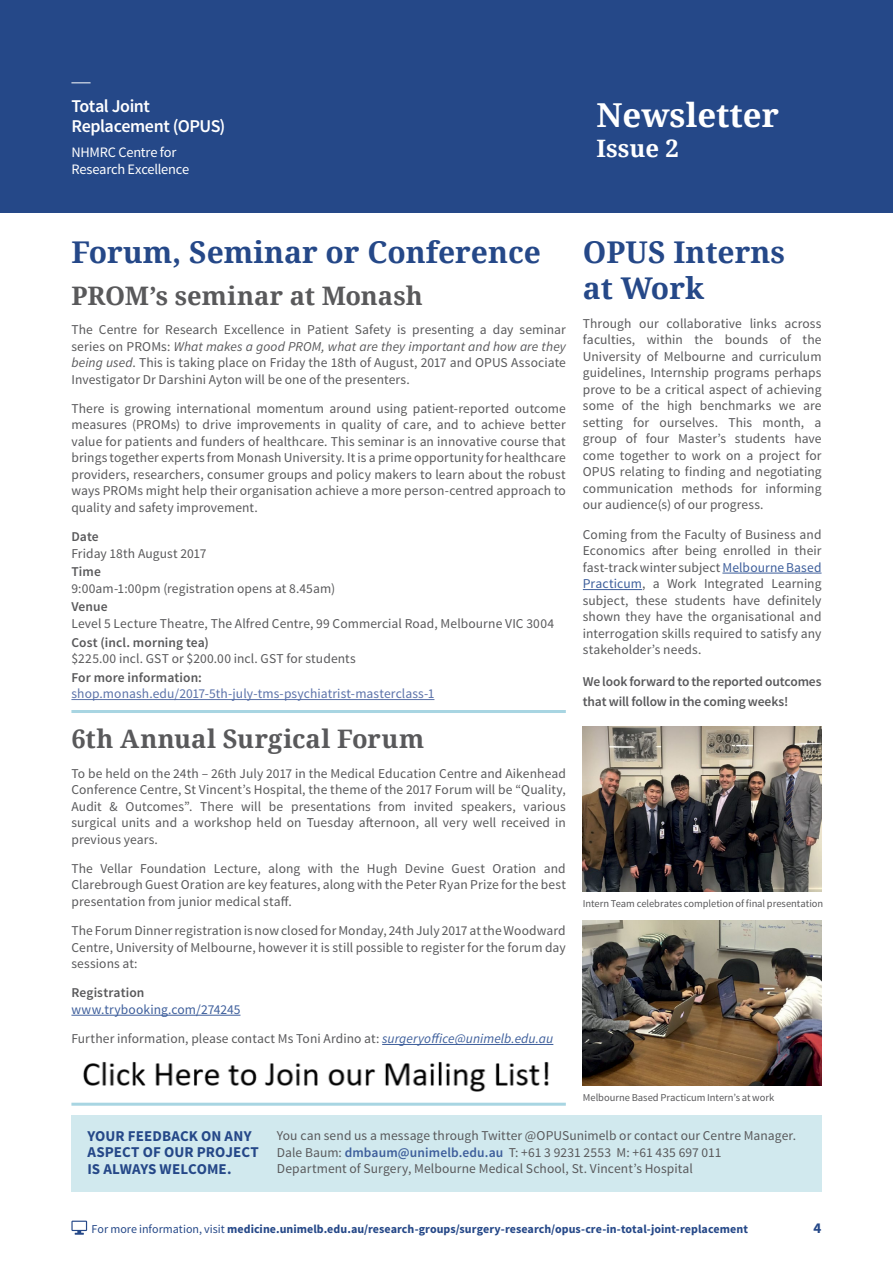
<style>
.page{position:relative;width:893px;height:1263px;background:#fff}
.page>*{position:absolute;margin:0;border:0;box-sizing:border-box;transform-origin:0 0}
.t1{font:700 33px "Noto Serif";color:#fff}
.t2{font:700 30px/35.4px "Noto Serif";color:#254888}
.t3{font:700 25.5px "Noto Serif";color:#59595b}
.t4{font:700 24px "Noto Serif";color:#fff}
.t5{font:600 18px/19.5px "Source Sans Pro";letter-spacing:-.025em;color:#fff}
.t6{font:700 15px/16.2px "Source Sans Pro";letter-spacing:.005em;color:#254888}
.t7{font:14.4px/17.2px "Source Sans Pro";letter-spacing:-.015em;color:#fff}
.t8{font:13.5px/16.5px "Source Sans Pro";letter-spacing:.01em;color:#59595b;text-align:justify}
.t9{font:600 13.5px/19.5px "Source Sans Pro";color:#59595b}
.t10{font:13.5px "Source Sans Pro";letter-spacing:.005em;color:#5b72a9}
.t11{font:700 12px "Source Sans Pro";letter-spacing:.005em;color:#254888}
.t12{font:10.5px "Source Sans Pro";letter-spacing:-.005em;color:#59595b}
.s1{font-style:italic}
.s2{color:#3d5e9b}
.s3{font-style:italic;color:#3d5e9b}
.s4{font-weight:600;color:#3d5e9b}
.s5{font-weight:400}
</style>
<div class="page">
<div style="left:0;top:0;width:893px;height:213px;background:#254888"></div>
<svg style="left:71px;top:82px;width:20px;height:1px"></svg>
<hr style="left:71px;top:699px;width:363px;height:1px;background:#5b72a9">
<hr style="left:71px;top:1015px;width:169px;height:1px;background:#3d5e9b">
<hr style="left:382px;top:1044px;width:171px;height:1px;background:#3d5e9b">
<hr style="left:71px;top:710px;width:495px;height:3px;background:#a8d5e2">
<hr style="left:71px;top:1103px;width:495px;height:3px;background:#a8d5e2">
<svg style="left:71px;top:1220px;width:16px;height:15px"></svg>
<hr style="left:722px;top:573px;width:99px;height:1px;background:#3d5e9b">
<hr style="left:583px;top:589px;width:59px;height:1px;background:#3d5e9b">
<img style="left:583px;top:920px;width:238px;height:166px">
<img style="left:583px;top:726px;width:238px;height:165px">
<div style="left:71px;top:1114px;width:750px;height:77px;background:#d1e9ee"></div>
<img style="left:83px;top:1062px;width:466px;height:30px">
<h3 class="t5" style="left:71px;top:97px;width:156px">Total Joint<br>Replacement (OPUS)</h3>
<p class="t7" style="left:71px;top:144px;width:119px">NHMRC Centre for<br>Research Excellence</p>
<h1 class="t1" style="left:596px;top:92px;width:184px">Newsletter</h1>
<h3 class="t4" style="left:596px;top:131px;width:84px">Issue 2</h3>
<h2 class="t2" style="left:71px;top:233px;width:471px">Forum, Seminar or Conference</h2>
<h3 class="t3" style="left:71px;top:278px;width:353px">PROM’s seminar at Monash</h3>
<p class="t8" style="left:71px;top:322px;width:496px">The Centre for Research Excellence in Patient Safety is presenting a day seminar series on PROMs: <span class="s1">What makes a good PROM, what are they important and how are they being used</span>. This is taking place on Friday the 18th of August, 2017 and OPUS Associate Investigator Dr Darshini Ayton will be one of the presenters.</p>
<p class="t8" style="left:71px;top:400px;width:496px">There is growing international momentum around using patient-reported outcome measures (PROMs) to drive improvements in quality of care, and to achieve better value for patients and funders of healthcare. This seminar is an innovative course that brings together experts from Monash University. It is a prime opportunity for healthcare providers, researchers, consumer groups and policy makers to learn about the robust ways PROMs might help their organisation achieve a more person-centred approach to quality and safety improvement.</p>
<p class="t9" style="left:71px;top:527px;width:29px">Date</p>
<p class="t8" style="left:71px;top:545px;width:136px">Friday 18th August 2017</p>
<p class="t9" style="left:71px;top:562px;width:31px">Time</p>
<p class="t8" style="left:71px;top:580px;width:265px">9:00am-1:00pm (registration opens at 8.45am)</p>
<p class="t9" style="left:71px;top:597px;width:38px">Venue</p>
<p class="t8" style="left:71px;top:615px;width:484px">Level 5 Lecture Theatre, The Alfred Centre, 99 Commercial Road, Melbourne VIC 3004</p>
<p class="t9" style="left:71px;top:633px;width:139px">Cost (incl. morning tea)</p>
<p class="t8" style="left:71px;top:650px;width:286px">$225.00 incl. GST or $200.00 incl. GST for students</p>
<p class="t9" style="left:71px;top:668px;width:132px">For more information:</p>
<p class="t10" style="left:71px;top:685px;width:364px">shop.monash.edu/2017-5th-july-tms-psychiatrist-masterclass-1</p>
<h3 class="t3" style="left:71px;top:721px;width:354px">6th Annual Surgical Forum</h3>
<p class="t8" style="left:71px;top:765px;width:496px">To be held on the 24th – 26th July 2017 in the Medical Education Centre and Aikenhead Conference Centre, St Vincent’s Hospital, the theme of the 2017 Forum will be “Quality, Audit &amp; Outcomes”. There will be presentations from invited speakers, various surgical units and a workshop held on Tuesday afternoon, all very well received in previous years.</p>
<p class="t8" style="left:71px;top:860px;width:496px">The Vellar Foundation Lecture, along with the Hugh Devine Guest Oration and Clarebrough Guest Oration are key features, along with the Peter Ryan Prize for the best presentation from junior medical staff.</p>
<p class="t8" style="left:71px;top:922px;width:496px">The Forum Dinner registration is now closed for Monday, 24th July 2017 at the Woodward Centre, University of Melbourne, however it is still possible to register for the forum day sessions at:</p>
<p class="t9" style="left:71px;top:983px;width:75px">Registration</p>
<p class="t8" style="left:71px;top:995px;width:483px;line-height:29.2px"><span class="s2">www.trybooking.com/274245<br></span>Further information, please contact Ms Toni Ardino at: <span class="s3">surgeryoffice@unimelb.edu.au</span></p>
<h2 class="t2" style="left:583px;top:234px;width:204px">OPUS Interns at Work</h2>
<p class="t8" style="left:583px;top:315px;width:240px">Through our collaborative links across faculties, within the bounds of the University of Melbourne and curriculum guidelines, Internship programs perhaps prove to be a critical aspect of achieving some of the high benchmarks we are setting for ourselves. This month, a group of four Master’s students have come together to work on a project for OPUS relating to finding and negotiating communication methods for informing our audience(s) of our progress.</p>
<p class="t8" style="left:583px;top:526px;width:240px">Coming from the Faculty of Business and Economics after being enrolled in their fast-track winter subject <span class="s2">Melbourne Based Practicum</span>, a Work Integrated Learning subject, these students have definitely shown they have the organisational and interrogation skills required to satisfy any stakeholder’s needs.</p>
<p class="t9" style="left:583px;top:672px;width:240px">We look forward to the reported outcomes that will follow in the coming weeks!</p>
<p class="t12" style="left:583px;top:897px;width:242px">Intern Team celebrates completion of final presentation</p>
<p class="t12" style="left:583px;top:1091px;width:193px">Melbourne Based Practicum Intern’s at work</p>
<p class="t6" style="left:87px;top:1128px;width:173px">YOUR FEEDBACK ON ANY<br>ASPECT OF OUR PROJECT<br>IS ALWAYS WELCOME.</p>
<p class="t8" style="left:277px;top:1127px;width:521px;text-align:left">You can send us a message through Twitter @OPUSunimelb or contact our Centre Manager.<br>Dale Baum: <span class="s4">dmbaum@unimelb.edu.au</span> T: +61 3 9231 2553 M: +61 435 697 011<br>Department of Surgery, Melbourne Medical School, St. Vincent’s Hospital</p>
<p class="t11" style="left:92px;top:1221px;width:658px"><span class="s5">For more information, visit</span> medicine.unimelb.edu.au/research-groups/surgery-research/opus-cre-in-total-joint-replacement</p>
<p class="t6" style="left:814px;top:1221px;width:9px">4</p>
</div>
